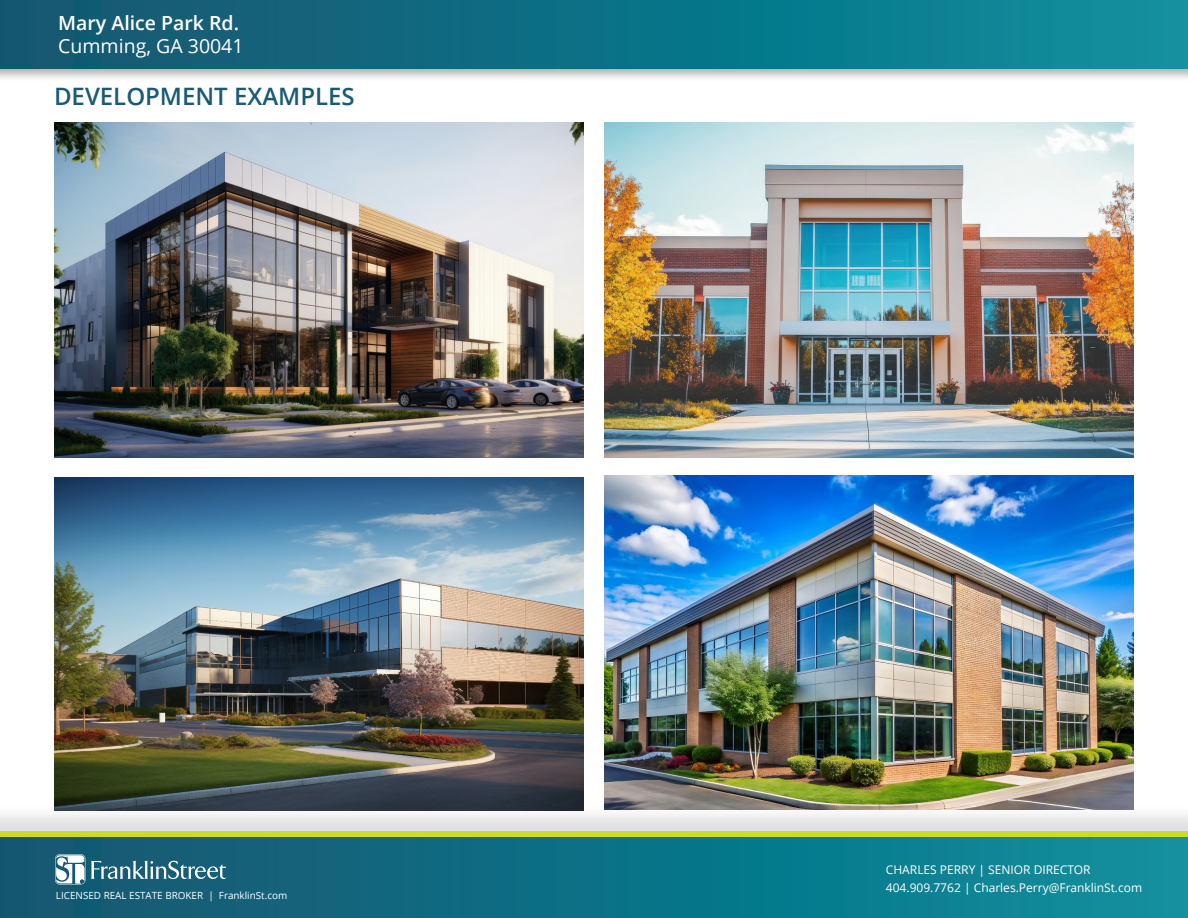
<style>
.page{position:relative;width:1188px;height:918px;background:#fff}
.page>*{position:absolute;margin:0;border:0;box-sizing:border-box;transform-origin:0 0}
.t1{font:600 24px "Open Sans";color:#1a5a75}
.t2{font:600 19.5px "Open Sans";color:#fff}
.t3{font:19.5px "Open Sans";color:#fff}
.New_Basic{font:12px "Open Sans";color:#fff}
.t4{font:9.9px "Open Sans";color:#fff}
</style>
<div class="page">
<div style="left:0;top:0;width:1188px;height:82px;background:#231f20;opacity:.35"></div>
<div style="left:0;top:0;width:1188px;height:69px;background:linear-gradient(to right,#13556f,#0b8f9e)"></div>
<div style="left:0;top:803px;width:1188px;height:54px;background:#231f20;opacity:.15"></div>
<div style="left:0;top:831px;width:1188px;height:25px;background:#cbdb2a"></div>
<div style="left:0;top:837px;width:1188px;height:81px;background:linear-gradient(to right,#13556f,#0b8f9e)"></div>
<svg style="left:91px;top:861px;width:135px;height:18px;background:#598c9d"></svg>
<svg style="left:55px;top:854px;width:30px;height:30px"></svg>
<img style="left:54px;top:123px;width:529px;height:335px">
<img style="left:605px;top:123px;width:529px;height:335px">
<img style="left:54px;top:477px;width:529px;height:334px">
<img style="left:605px;top:476px;width:529px;height:334px">
<p class="t2" style="left:58px;top:10px;width:182px">Mary Alice Park Rd.</p>
<p class="t3" style="left:58px;top:33px;width:187px">Cumming, GA 30041</p>
<p class="t1" style="left:54px;top:80px;width:302px">DEVELOPMENT EXAMPLES</p>
<p class="t4" style="left:56px;top:889px;width:233px">LICENSED REAL ESTATE BROKER | FranklinSt.com</p>
<p class="New_Basic" style="left:886px;top:861px;width:206px">CHARLES PERRY | SENIOR DIRECTOR</p>
<p class="New_Basic" style="left:886px;top:879px;width:258px">404.909.7762 | Charles.Perry@FranklinSt.com</p>
</div>
